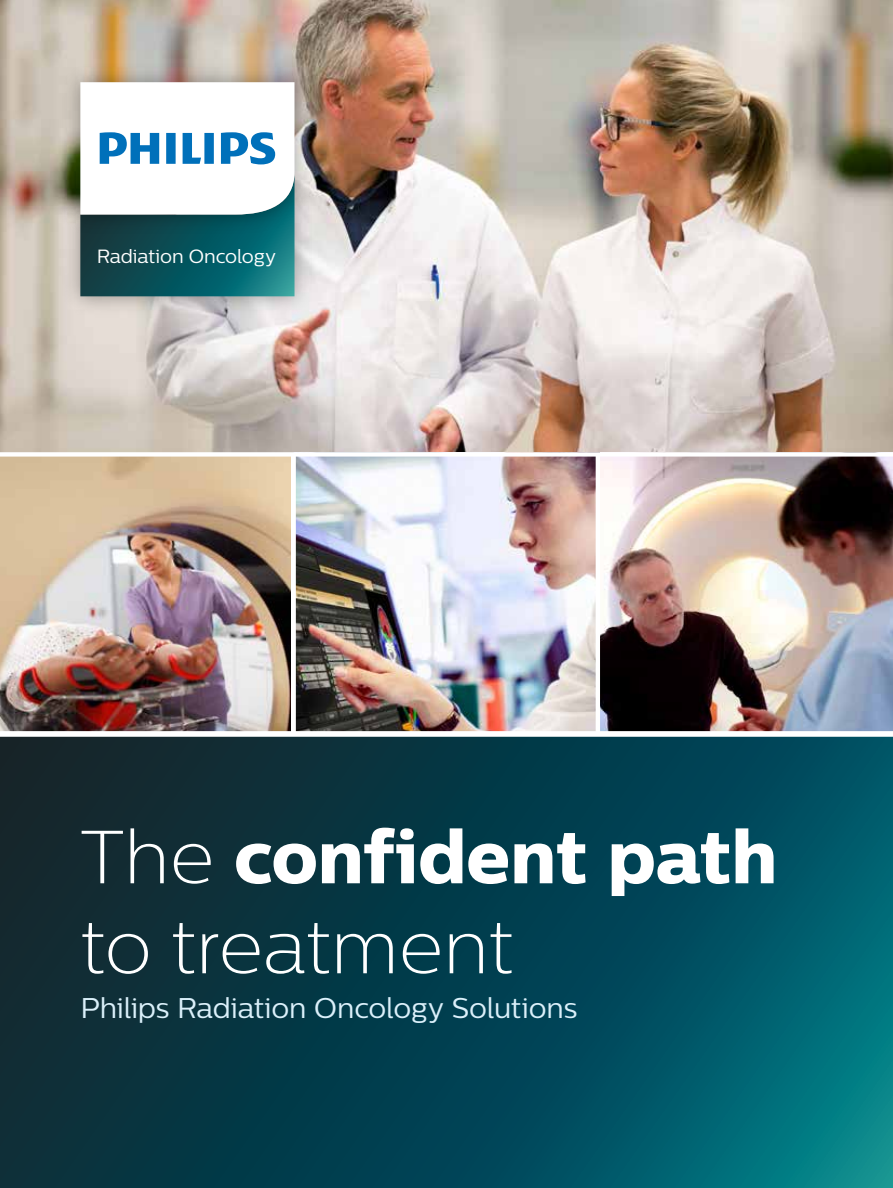
<style>
.page{position:relative;width:893px;height:1188px;background:#fff}
.page>*{position:absolute;margin:0;border:0;box-sizing:border-box;transform-origin:0 0}
.t1{font:75px "Centrale Sans X Bold";color:#fff}
.t2{font:75px "Centrale Sans X Light";color:#fff}
.t3{font:28.5px "Centrale Sans";letter-spacing:-.005em;color:#dbf0fa}
.t4{font:19.2px "Centrale Sans";letter-spacing:-.005em;color:#fff}
.s1{font-family:"Centrale Sans X Light"}
</style>
<div class="page">
<img style="left:0;top:0;width:893px;height:452px">
<img style="left:62px;top:240px;width:250px;height:82px">
<img style="left:62px;top:61px;width:250px;height:179px">
<svg style="left:80px;top:82px;width:214px;height:214px"></svg>
<img style="left:0;top:457px;width:290px;height:274px">
<img style="left:296px;top:457px;width:300px;height:274px">
<img style="left:600px;top:457px;width:293px;height:274px">
<svg style="left:0;top:737px;width:893px;height:451px;background:#05424f"></svg>
<svg style="left:10px;top:731px;width:883px;height:1px"></svg>
<div style="left:291px;top:454px;width:5px;height:280px;background:#fff"></div>
<hr style="left:596px;top:454px;width:4px;height:280px;background:#fff">
<p class="t4" style="left:97px;top:245px;width:181px">Radiation Oncology</p>
<h1 class="t1" style="left:81px;top:810px;width:698px"><span class="s1">The</span> conf ident path</h1>
<h1 class="t2" style="left:81px;top:905px;width:434px">to treatment</h1>
<p class="t3" style="left:81px;top:992px;width:498px">Philips Radiation Oncology Solutions</p>
</div>
